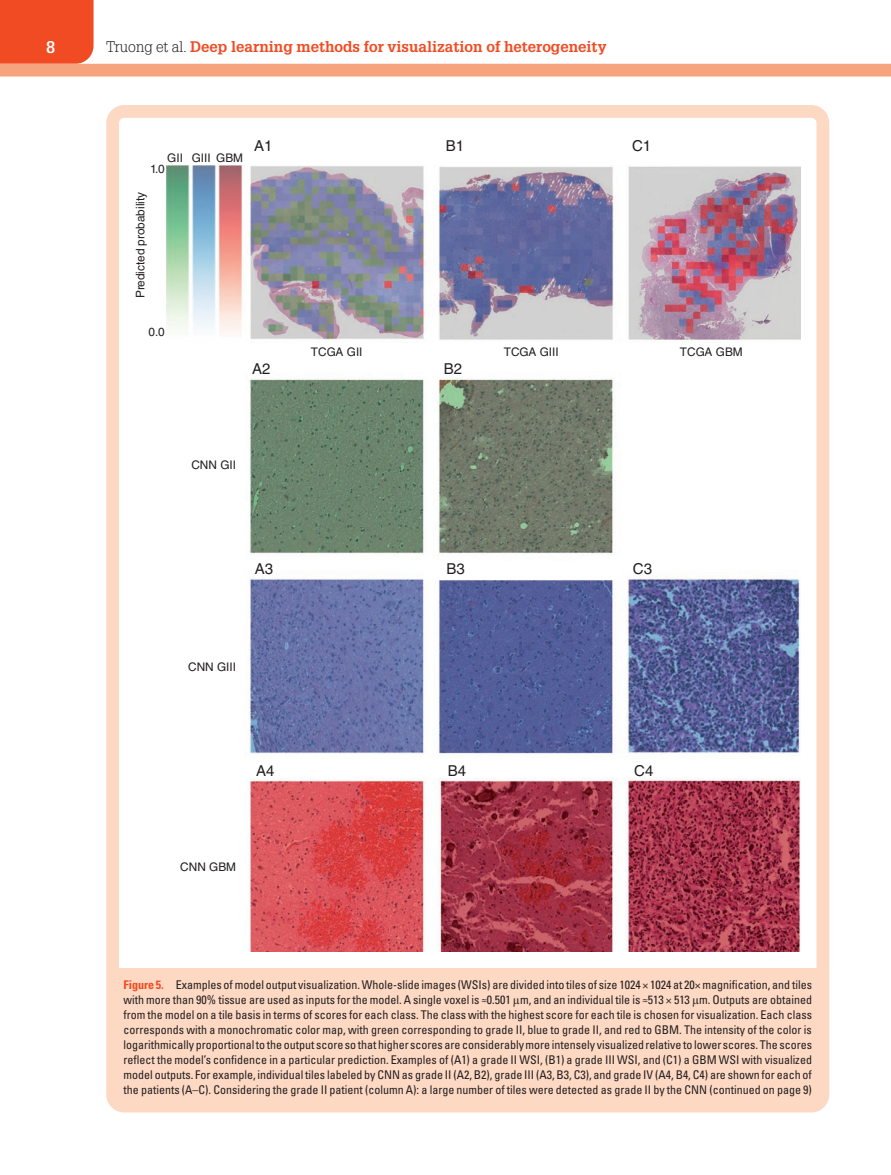
<style>
.page{position:relative;width:891px;height:1175px;background:#fff}
.page>*{position:absolute;margin:0;border:0;box-sizing:border-box;transform-origin:0 0}
.t1{font:700 16.5px "Glypha LT Std";color:#fff}
.t2{font:700 15px "Glypha LT Std";color:#f04b22}
.t3{font:15px "Helvetica LT Std";color:#231f20}
.t4{font:condensed 12px/15px "Univers LT Std";color:#231f20;text-align:justify}
.t5{font:11.85px "Helvetica LT Std";color:#231f20}
.s1{font-weight:300;color:#231f20}
.s2{font-weight:700;color:#f04b22}
.s3{font-family:"Gandhari Unicode";font-stretch:normal}
</style>
<div class="page">
<div style="left:0;top:0;width:94px;height:64px;background:#f04b22"></div>
<div style="left:0;top:64px;width:891px;height:12px;background:#f7a37d"></div>
<div style="left:115px;top:967px;width:706px;height:134px;background:#fdd8c3"></div>
<img style="left:167px;top:165px;width:634px;height:786px">
<div style="left:106px;top:105px;width:723px;height:1007px;border:13px solid #fdd8c3;border-radius:12px"></div>
<h1 class="t1" style="left:46px;top:37px;width:11px">8</h1>
<p class="t2" style="left:106px;top:37px;width:502px"><span class="s1">Truong et al.</span> Deep learning methods for visualization of heterogeneity</p>
<p class="t5" style="left:167px;top:151px;width:77px">GII GIII GBM</p>
<p class="t5" style="left:150px;top:162px;width:16px">1.0</p>
<p class="t5" style="left:134px;top:298px;width:108px;rotate:-90deg">Predicted probability</p>
<p class="t3" style="left:254px;top:137px;width:20px">A1</p>
<p class="t3" style="left:446px;top:137px;width:20px">B1</p>
<p class="t3" style="left:632px;top:137px;width:21px">C1</p>
<p class="t5" style="left:148px;top:325px;width:18px">0.0</p>
<p class="t5" style="left:311px;top:345px;width:53px">TCGA GII</p>
<p class="t3" style="left:252px;top:360px;width:20px">A2</p>
<p class="t3" style="left:444px;top:360px;width:20px">B2</p>
<p class="t5" style="left:504px;top:345px;width:56px">TCGA GIII</p>
<p class="t5" style="left:680px;top:345px;width:64px">TCGA GBM</p>
<p class="t5" style="left:191px;top:458px;width:46px">CNN GII</p>
<p class="t3" style="left:255px;top:560px;width:20px">A3</p>
<p class="t3" style="left:447px;top:560px;width:20px">B3</p>
<p class="t3" style="left:633px;top:560px;width:21px">C3</p>
<p class="t5" style="left:188px;top:659px;width:49px">CNN GIII</p>
<p class="t3" style="left:256px;top:761px;width:20px">A4</p>
<p class="t3" style="left:448px;top:761px;width:20px">B4</p>
<p class="t3" style="left:634px;top:761px;width:21px">C4</p>
<p class="t5" style="left:180px;top:859px;width:57px">CNN GBM</p>
<p class="t4" style="left:124px;top:977px;width:690px"><span class="s2">Figure 5.</span> Examples of model output visualization. Whole-slide images (WSIs) are divided into tiles of size 1024 × 1024 at 20× magnification, and tiles with more than 90% tissue are used as inputs for the model. A single voxel is ≈0.501 <span class="s3">μ</span>m, and an individual tile is ≈513 × 513 <span class="s3">μ</span>m. Outputs are obtained from the model on a tile basis in terms of scores for each class. The class with the highest score for each tile is chosen for visualization. Each class corresponds with a monochromatic color map, with green corresponding to grade II, blue to grade II, and red to GBM. The intensity of the color is logarithmically proportional to the output score so that higher scores are considerably more intensely visualized relative to lower scores. The scores reflect the model’s confidence in a particular prediction. Examples of (A1) a grade II WSI, (B1) a grade III WSI, and (C1) a GBM WSI with visualized model outputs. For example, individual tiles labeled by CNN as grade II (A2, B2), grade III (A3, B3, C3), and grade IV (A4, B4, C4) are shown for each of the patients (A–C). Considering the grade II patient (column A): a large number of tiles were detected as grade II by the CNN (continued on page 9)</p>
</div>
